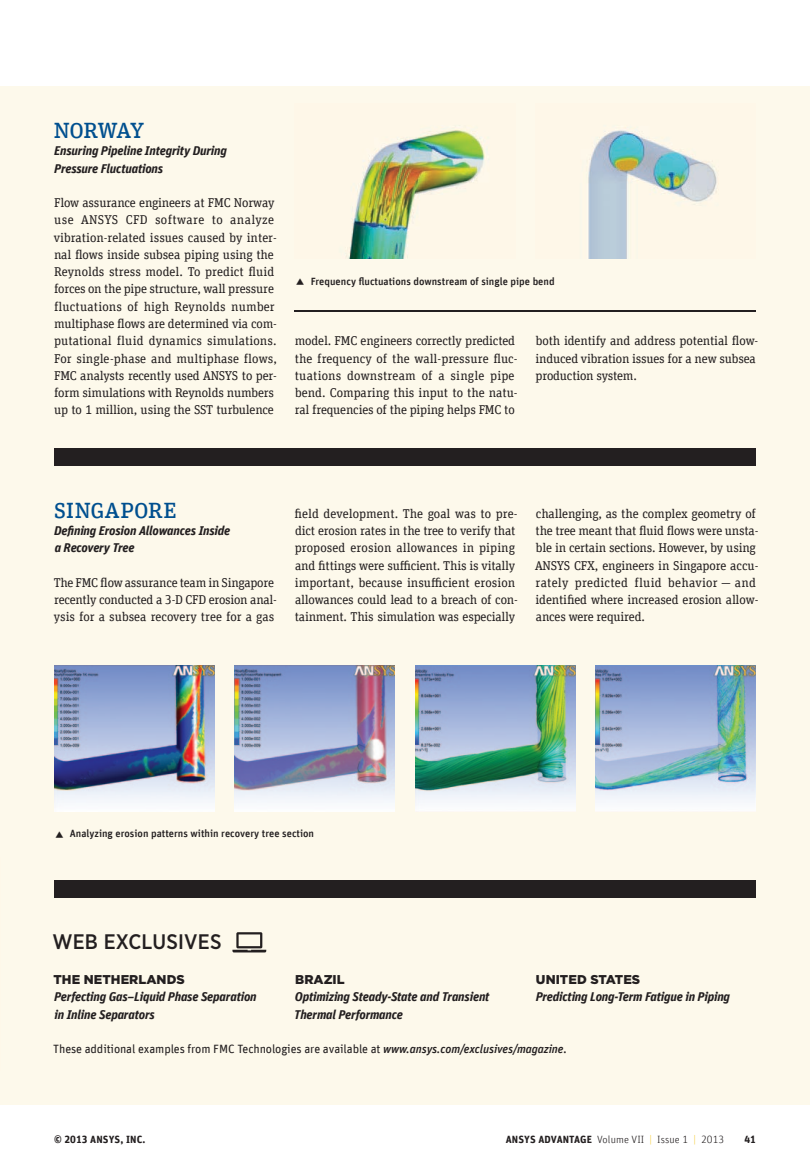
<style>
.page{position:relative;width:810px;height:1170px;background:#fff}
.page>*{position:absolute;margin:0;border:0;box-sizing:border-box;transform-origin:0 0}
.t1{font:27px "Unit Slab Sc Offc Pro";color:#004f8f}
.t2{font:27px "Unit Slab Sc Offc Pro";letter-spacing:-.02em;color:#004f8f}
.t3{font:500 21px "Gotham Narrow";letter-spacing:.01em;color:#231f20}
.t4{font:12.75px/17.2px "Unit Slab Offc Pro";letter-spacing:-.01em;color:#231f20}
.t5{font:italic 700 12.75px/17.2px "Unit Offc Pro";letter-spacing:-.015em;color:#231f20}
.t6{font:900 12.75px "Gotham";letter-spacing:.005em;color:#231f20}
.t7{font:12px "Unit Offc Pro";letter-spacing:-.01em;color:#231f20}
.t8{font:500 10.5px "Unit Offc Pro";color:#231f20}
.t9{font:300 10.5px "Unit Offc Pro";letter-spacing:.01em;color:#231f20}
.t10{font:700 10.5px "Unit Offc Pro";letter-spacing:.01em;color:#231f20}
.s1{font-weight:500;font-style:italic}
.s2{font-weight:700}
.s3{color:#f6cf46}
</style>
<div class="page">
<div style="left:0;top:86px;width:810px;height:1018px;background:#fdf9eb"></div>
<svg style="left:232px;top:932px;width:34px;height:20px"></svg>
<img style="left:348px;top:129px;width:137px;height:130px">
<img style="left:588px;top:130px;width:129px;height:129px">
<div style="left:54px;top:449px;width:702px;height:17px;background:#231f20"></div>
<div style="left:54px;top:880px;width:702px;height:17px;background:#231f20"></div>
<img style="left:54px;top:665px;width:160px;height:146px">
<img style="left:235px;top:665px;width:160px;height:146px">
<img style="left:415px;top:665px;width:160px;height:146px">
<img style="left:596px;top:665px;width:160px;height:146px">
<hr style="left:295px;top:310px;width:461px;height:1px;background:#231f20">
<h1 class="t2" style="left:53px;top:110px;width:93px">norway</h1>
<p class="t5" style="left:54px;top:141px;width:174px">Ensuring Pipeline Integrity During<br>Pressure Fluctuations</p>
<p class="t4" style="left:54px;top:194px;width:225px">Flow assurance engineers at FMC Norway use ANSYS CFD software to analyze vibration-related issues caused by inter&shy;nal flows inside subsea piping using the Reynolds stress model. To predict fluid forces on the pipe structure, wall pressure fluctuations of high Reynolds number multiphase flows are determined via com&shy;putational fluid dynamics simulations.<br>For single-phase and multiphase flows, FMC analysts recently used ANSYS to per&shy;form simulations with Reynolds numbers up to 1 million, using the SST turbulence</p>
<p class="t8" style="left:311px;top:273px;width:245px">Frequency fluctuations downstream of single pipe bend</p>
<p class="t4" style="left:295px;top:332px;width:224px">model. FMC engineers correctly predicted the frequency of the wall-pressure fluc&shy;tuations downstream of a single pipe bend. Comparing this input to the natu&shy;ral frequencies of the piping helps FMC to</p>
<p class="t4" style="left:536px;top:332px;width:224px">both identify and address potential flow&shy;induced vibration issues for a new subsea production system.</p>
<h1 class="t1" style="left:54px;top:490px;width:124px">singapore</h1>
<p class="t5" style="left:54px;top:521px;width:178px">Defining Erosion Allowances Inside a Recovery Tree</p>
<p class="t4" style="left:54px;top:573px;width:225px">The FMC flow assurance team in Singapore recently conducted a 3-D CFD erosion anal&shy;ysis for a subsea recovery tree for a gas</p>
<p class="t4" style="left:295px;top:504px;width:225px">field development. The goal was to pre&shy;dict erosion rates in the tree to verify that proposed erosion allowances in piping and fittings were sufficient. This is vitally important, because insufficient erosion allowances could lead to a breach of con&shy;tainment. This simulation was especially</p>
<p class="t4" style="left:535px;top:504px;width:225px">challenging, as the complex geometry of the tree meant that fluid flows were unsta&shy;ble in certain sections. However, by using ANSYS CFX, engineers in Singapore accu&shy;rately predicted fluid behavior — and identified where increased erosion allow&shy;ances were required.</p>
<p class="t8" style="left:70px;top:825px;width:246px">Analyzing erosion patterns within recovery tree section</p>
<h2 class="t3" style="left:52px;top:928px;width:171px">WEB EXCLUSIVES</h2>
<p class="t6" style="left:53px;top:970px;width:133px">THE NETHERLANDS</p>
<p class="t5" style="left:54px;top:987px;width:204px">Perfecting Gas–Liquid Phase Separation in Inline Separators</p>
<p class="t6" style="left:295px;top:970px;width:51px">BRAZIL</p>
<p class="t5" style="left:294px;top:987px;width:197px">Optimizing Steady-State and Transient<br>Thermal Performance</p>
<p class="t6" style="left:536px;top:970px;width:106px">UNITED STATES</p>
<p class="t5" style="left:536px;top:987px;width:196px">Predicting Long-Term Fatigue in Piping</p>
<p class="t7" style="left:53px;top:1040px;width:515px">These additional examples from FMC Technologies are available at <span class="s1">www.ansys.com/exclusives/magazine.</span></p>
<p class="t10" style="left:54px;top:1131px;width:93px">© 2013 ANSYS, INC.</p>
<p class="t9" style="left:506px;top:1132px;width:220px"><span class="s2">ANSYS ADVANTAGE</span> Volume VII <span class="s3">|</span> Issue 1 <span class="s3">|</span> 2013</p>
<p class="t10" style="left:744px;top:1131px;width:13px">41</p>
</div>
